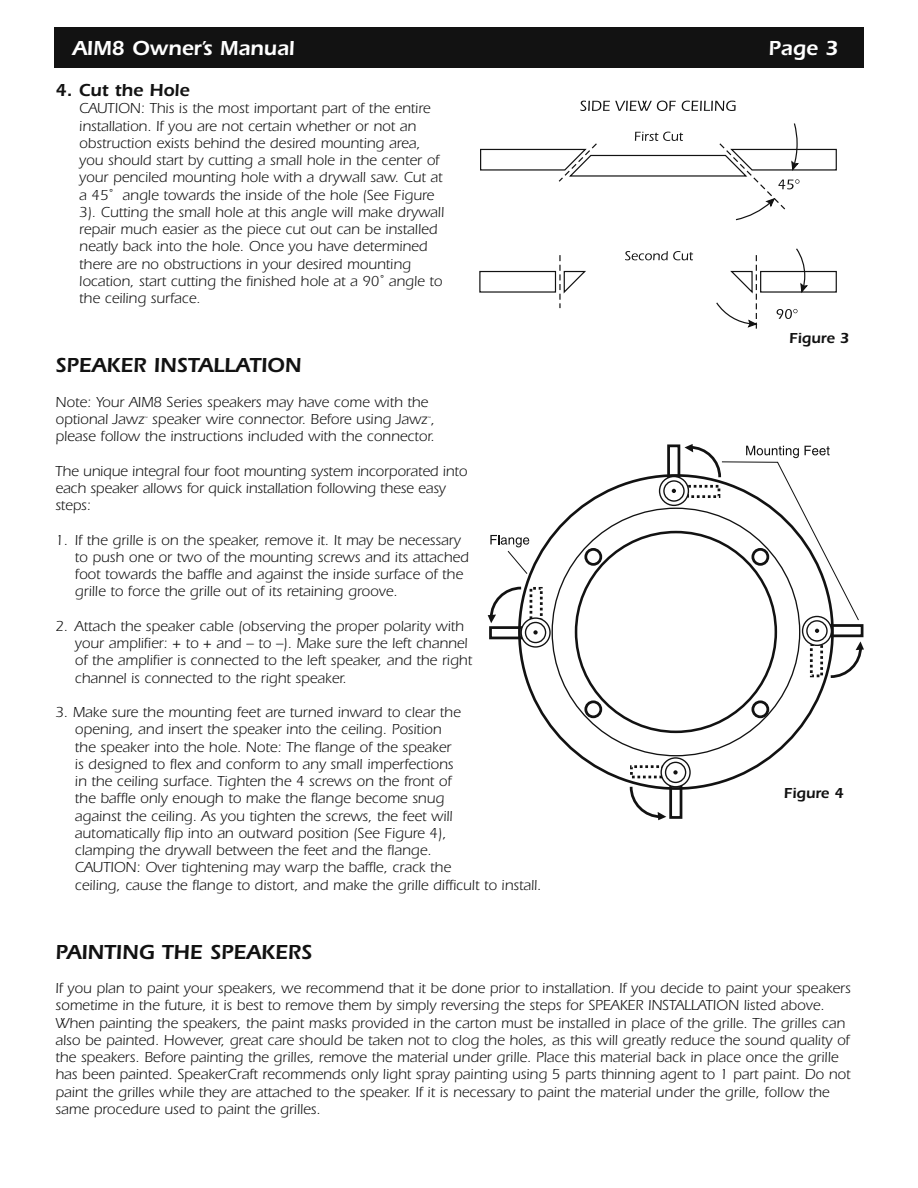
<style>
.page{position:relative;width:918px;height:1188px;background:#fff}
.page>*{position:absolute;margin:0;border:0;box-sizing:border-box;transform-origin:0 0}
.t1{font:600 21px "Itc Eras";color:#121212}
.t2{font:600 21px "Itc Eras";color:#fff}
.t3{font:600 18px "Itc Eras";color:#121212}
.t4{font:15px/17.2px "Itc Eras";color:#121212}
.t5{font:600 15px "Itc Eras";color:#121212}
.t6{font:3.75px "Itc Eras";color:#121212}
.s1{font-size:14.25px}
</style>
<div class="page">
<div style="left:54px;top:27px;width:810px;height:41px;background:#121212"></div>
<svg style="left:479px;top:123px;width:358px;height:206px"></svg>
<svg style="left:580px;top:101px;width:96px;height:10px"></svg>
<svg style="left:682px;top:101px;width:54px;height:10px"></svg>
<div style="left:489px;top:626px;width:34px;height:13px;border:3px solid #121212"></div>
<div style="left:530px;top:587px;width:13px;height:34px;border:3px dashed #121212"></div>
<svg style="left:521px;top:618px;width:29px;height:29px"></svg>
<div style="left:520px;top:617px;width:31px;height:31px;border:1px solid #121212;border-radius:50%"></div>
<div style="left:526px;top:622px;width:20px;height:21px;background:#fff;border-radius:50%"></div>
<div style="left:525px;top:622px;width:21px;height:21px;border:1px solid #121212;border-radius:50%"></div>
<svg style="left:533px;top:630px;width:5px;height:5px"></svg>
<svg style="left:488px;top:586px;width:36px;height:37px"></svg>
<div style="left:829px;top:624px;width:34px;height:13px;border:3px solid #121212"></div>
<div style="left:810px;top:643px;width:13px;height:34px;border:3px dashed #121212"></div>
<svg style="left:803px;top:616px;width:28px;height:29px"></svg>
<div style="left:802px;top:616px;width:30px;height:30px;border:1px solid #121212;border-radius:50%"></div>
<svg style="left:807px;top:621px;width:20px;height:20px"></svg>
<div style="left:806px;top:620px;width:22px;height:22px;border:1px solid #121212;border-radius:50%"></div>
<svg style="left:815px;top:629px;width:4px;height:4px"></svg>
<svg style="left:828px;top:641px;width:36px;height:37px"></svg>
<div style="left:669px;top:785px;width:13px;height:34px;border:3px solid #121212"></div>
<div style="left:630px;top:765px;width:34px;height:13px;border:3px dashed #121212"></div>
<svg style="left:661px;top:758px;width:29px;height:29px"></svg>
<div style="left:660px;top:757px;width:31px;height:30px;border:1px solid #121212;border-radius:50%"></div>
<div style="left:666px;top:762px;width:20px;height:20px;background:#fff;border-radius:50%"></div>
<div style="left:665px;top:762px;width:21px;height:21px;border:1px solid #121212;border-radius:50%"></div>
<svg style="left:673px;top:770px;width:5px;height:5px"></svg>
<svg style="left:629px;top:784px;width:37px;height:36px"></svg>
<div style="left:667px;top:444px;width:13px;height:35px;border:3px solid #121212"></div>
<svg style="left:660px;top:477px;width:28px;height:28px"></svg>
<div style="left:659px;top:476px;width:30px;height:30px;border:1px solid #121212;border-radius:50%"></div>
<div style="left:664px;top:481px;width:20px;height:20px;background:#fff;border-radius:50%"></div>
<div style="left:663px;top:480px;width:22px;height:22px;border:1px solid #121212;border-radius:50%"></div>
<svg style="left:672px;top:489px;width:4px;height:4px"></svg>
<div style="left:584px;top:548px;width:18px;height:18px;border:3px solid #121212;border-radius:50%"></div>
<div style="left:584px;top:700px;width:18px;height:18px;border:3px solid #121212;border-radius:50%"></div>
<div style="left:751px;top:700px;width:18px;height:18px;border:3px solid #121212;border-radius:50%"></div>
<svg style="left:685px;top:444px;width:174px;height:177px"></svg>
<svg style="left:490px;top:535px;width:39px;height:40px"></svg>
<h1 class="t2" style="left:72px;top:36px;width:224px">AIM8 Owner’s Manual</h1>
<h1 class="t2" style="left:768px;top:36px;width:72px">Page 3</h1>
<p class="t3" style="left:56px;top:80px;width:136px">4. Cut the Hole</p>
<p class="t4" style="left:79px;top:100px;width:366px">CAUTION: This is the most important part of the entire installation. If you are not certain whether or not an obstruction exists behind the desired mounting area, you should start by cutting a small hole in the center of your penciled mounting hole with a drywall saw. Cut at a 45˚ angle towards the inside of the hole (See Figure 3). Cutting the small hole at this angle will make drywall repair much easier as the piece cut out can be installed neatly back into the hole. Once you have determined there are no obstructions in your desired mounting location, start cutting the finished hole at a 90˚ angle to the ceiling surface<span class="s1">.</span></p>
<h1 class="t1" style="left:56px;top:353px;width:247px">SPEAKER INSTALLATION</h1>
<p class="t4" style="left:56px;top:393px;width:374px">Note: Your AIM8 Series speakers may have come with the optional Jawz</p>
<p class="t6" style="left:145px;top:416px;width:5px">™</p>
<p class="t4" style="left:152px;top:410px;width:284px">speaker wire connector. Before using Jawz ,</p>
<p class="t6" style="left:428px;top:416px;width:5px">™</p>
<p class="t4" style="left:56px;top:428px;width:381px">please follow the instructions included with the connector.</p>
<p class="t4" style="left:56px;top:462px;width:413px">The unique integral four foot mounting system incorporated into each speaker allows for quick installation following these easy steps:</p>
<p class="t4" style="left:75px;top:531px;width:395px;text-indent:-19px">1. If the grille is on the speaker, remove it. It may be necessary to push one or two of the mounting screws and its attached foot towards the baffle and against the inside surface of the grille to force the grille out of its retaining groove.</p>
<p class="t4" style="left:75px;top:617px;width:399px;text-indent:-19px">2. Attach the speaker cable (observing the proper polarity with your amplifier: + to + and – to –). Make sure the left channel of the amplifier is connected to the left speaker, and the right channel is connected to the right speaker.</p>
<p class="t4" style="left:75px;top:704px;width:468px;text-indent:-19px">3. Make sure the mounting feet are turned inward to clear the<br>opening, and insert the speaker into the ceiling. Position<br>the speaker into the hole. Note: The flange of the speaker<br>is designed to flex and conform to any small imperfections<br>in the ceiling surface. Tighten the 4 screws on the front of<br>the baffle only enough to make the flange become snug<br>against the ceiling. As you tighten the screws, the feet will<br>automatically flip into an outward position (See Figure 4),<br>clamping the drywall between the feet and the flange.<br>CAUTION: Over tightening may warp the baffle, crack the<br>ceiling, cause the flange to distort, and make the grille difficult to install.</p>
<p class="t5" style="left:789px;top:329px;width:62px">Figure 3</p>
<p class="t5" style="left:784px;top:785px;width:62px">Figure 4</p>
<h1 class="t1" style="left:56px;top:939px;width:258px">PAINTING THE SPEAKERS</h1>
<p class="t4" style="left:56px;top:980px;width:797px">If you plan to paint your speakers, we recommend that it be done prior to installation. If you decide to paint your speakers sometime in the future, it is best to remove them by simply reversing the steps for SPEAKER INSTALLATION listed above.<br>When painting the speakers, the paint masks provided in the carton must be installed in place of the grille. The grilles can also be painted. However, great care should be taken not to clog the holes, as this will greatly reduce the sound quality of the speakers. Before painting the grilles, remove the material under grille. Place this material back in place once the grille has been painted. SpeakerCraft recommends only light spray painting using 5 parts thinning agent to 1 part paint. Do not paint the grilles while they are attached to the speaker. If it is necessary to paint the material under the grille, follow the same procedure used to paint the grilles.</p>
</div>
